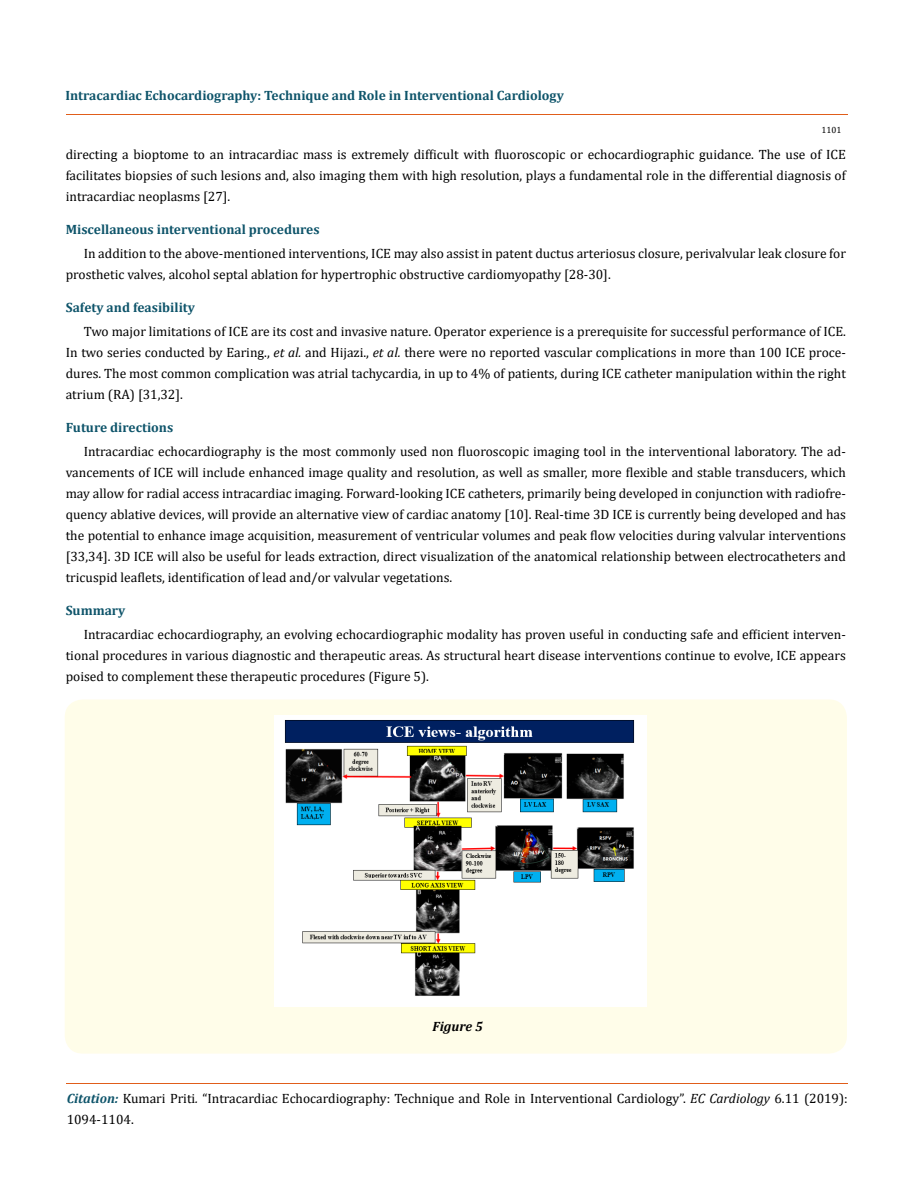
<style>
.page{position:relative;width:917px;height:1188px;background:#fff}
.page>*{position:absolute;margin:0;border:0;box-sizing:border-box;transform-origin:0 0}
.t1{font:13.5px/21px "Cambria";color:#000;text-align:justify}
.t2{font:700 13.5px "Cambria";color:#0e546a}
.t3{font:italic 700 13.5px "Cambria";color:#000}
.t4{font:9px "Cambria";color:#000}
.s1{font-style:italic}
.s2{font-weight:700;font-style:italic;color:#0e546a}
</style>
<div class="page">
<hr style="left:66px;top:115px;width:781px;height:1px;background:#e05d1a">
<hr style="left:66px;top:1083px;width:781px;height:1px;background:#e05d1a">
<div style="left:65px;top:699px;width:781px;height:355px;background:#fffde9;border-radius:18px"></div>
<img style="left:274px;top:716px;width:372px;height:291px">
<p class="t2" style="left:65px;top:86px;width:500px">Intracardiac Echocardiography: Technique and Role in Interventional Cardiology</p>
<p class="t4" style="left:821px;top:124px;width:21px">1101</p>
<p class="t1" style="left:66px;top:144px;width:781px">directing a bioptome to an intracardiac mass is extremely difficult with fluoroscopic or echocardiographic guidance. The use of ICE facilitates biopsies of such lesions and, also imaging them with high resolution, plays a fundamental role in the differential diagnosis of intracardiac neoplasms [27].</p>
<p class="t2" style="left:66px;top:220px;width:255px">Miscellaneous interventional procedures</p>
<p class="t1" style="left:66px;top:243px;width:781px;text-indent:18px">In addition to the above-mentioned interventions, ICE may also assist in patent ductus arteriosus closure, perivalvular leak closure for prosthetic valves, alcohol septal ablation for hypertrophic obstructive cardiomyopathy [28-30].</p>
<p class="t2" style="left:66px;top:298px;width:131px">Safety and feasibility</p>
<p class="t1" style="left:66px;top:321px;width:781px;text-indent:18px">Two major limitations of ICE are its cost and invasive nature. Operator experience is a prerequisite for successful performance of ICE.<br>In two series conducted by Earing., <span class="s1">et al.</span> and Hijazi., <span class="s1">et al.</span> there were no reported vascular complications in more than 100 ICE proce&shy;dures. The most common complication was atrial tachycardia, in up to 4% of patients, during ICE catheter manipulation within the right atrium (RA) [31,32].</p>
<p class="t2" style="left:66px;top:418px;width:109px">Future directions</p>
<p class="t1" style="left:66px;top:441px;width:781px;text-indent:18px">Intracardiac echocardiography is the most commonly used non fluoroscopic imaging tool in the interventional laboratory. The ad&shy;vancements of ICE will include enhanced image quality and resolution, as well as smaller, more flexible and stable transducers, which may allow for radial access intracardiac imaging. Forward-looking ICE catheters, primarily being developed in conjunction with radiofre&shy;quency ablative devices, will provide an alternative view of cardiac anatomy [10]. Real-time 3D ICE is currently being developed and has the potential to enhance image acquisition, measurement of ventricular volumes and peak flow velocities during valvular interventions [33,34]. 3D ICE will also be useful for leads extraction, direct visualization of the anatomical relationship between electrocatheters and tricuspid leaflets, identification of lead and/or valvular vegetations.</p>
<p class="t2" style="left:66px;top:601px;width:61px">Summary</p>
<p class="t1" style="left:66px;top:624px;width:781px;text-indent:18px">Intracardiac echocardiography, an evolving echocardiographic modality has proven useful in conducting safe and efficient interven&shy;tional procedures in various diagnostic and therapeutic areas. As structural heart disease interventions continue to evolve, ICE appears poised to complement these therapeutic procedures (Figure 5).</p>
<p class="t3" style="left:432px;top:1017px;width:52px">Figure 5</p>
<p class="t1" style="left:67px;top:1088px;width:782px"><span class="s2">Citation:</span> Kumari Priti<span class="s1">.</span> “Intracardiac Echocardiography: Technique and Role in Interventional Cardiology”. <span class="s1">EC Cardiology</span> 6.11 (2019):<br>1094-1104.</p>
</div>
